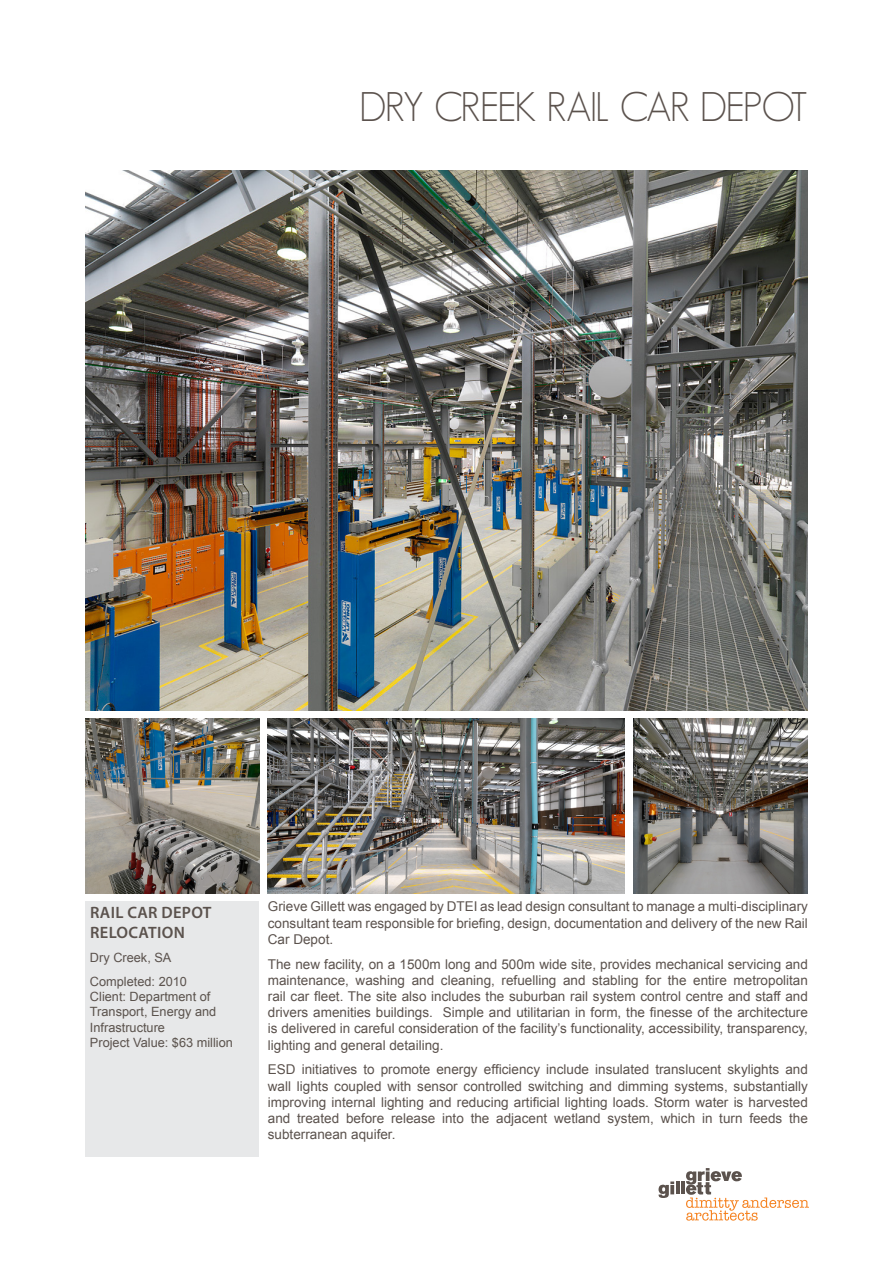
<style>
.page{position:relative;width:893px;height:1263px;background:#fff}
.page>*{position:absolute;margin:0;border:0;box-sizing:border-box;transform-origin:0 0}
.PS_-_HEADING_Geo{font:300 40.5px "Geosans";letter-spacing:-.045em;color:#5b524d}
.PS_-_Heading{font:600 16.5px/19.8px "Myriad Pro";letter-spacing:.02em;color:#5b524d}
.PS_-_Paragraph_Brown{font:13.5px/16.2px "Arial";color:#5b524d;text-align:justify}
.Paragraph_brown{font:12.75px/15.3px "Arial";color:#5a524c}
.Paragraph_brown-2{font:12.75px "Arial";color:#5b524d}
.s1{color:#5b524d}
</style>
<div class="page">
<div style="left:85px;top:901px;width:174px;height:256px;background:#e7e8e9"></div>
<img style="left:85px;top:170px;width:723px;height:540px">
<img style="left:268px;top:719px;width:357px;height:174px">
<img style="left:633px;top:719px;width:175px;height:174px">
<img style="left:85px;top:719px;width:175px;height:174px">
<svg style="left:658px;top:1181px;width:21px;height:17px"></svg>
<hr style="left:681px;top:1181px;width:4px;height:13px;background:#5b524d">
<svg style="left:686px;top:1168px;width:123px;height:53px"></svg>
<p class="PS_-_HEADING_Geo" style="left:359px;top:84px;width:450px">DRY CREEK RAIL CAR DEPOT</p>
<p class="PS_-_Heading" style="left:90px;top:902px;width:123px">RAIL CAR DEPOT<br>RELOCATION</p>
<p class="Paragraph_brown-2" style="left:90px;top:949px;width:83px">Dry Creek, SA</p>
<p class="Paragraph_brown" style="left:90px;top:974px;width:144px"><span class="s1">Completed: 2010<br>Client:</span> Department of<br>Transport, Energy and<br>Infrastructure<br><span class="s1">Project Value:</span> $63 million</p>
<p class="PS_-_Paragraph_Brown" style="left:268px;top:899px;width:541px">Grieve Gillett was engaged by DTEI as lead design consultant to manage a multi-disciplinary consultant team responsible for briefing, design, documentation and delivery of the new Rail Car Depot.</p>
<p class="PS_-_Paragraph_Brown" style="left:268px;top:956px;width:542px">The new facility, on a 1500m long and 500m wide site, provides mechanical servicing and maintenance, washing and cleaning, refuelling and stabling for the entire metropolitan rail car fleet. The site also includes the suburban rail system control centre and staff and drivers amenities buildings. Simple and utilitarian in form, the finesse of the architecture is delivered in careful consideration of the facility’s functionality, accessibility, transparency, lighting and general detailing.</p>
<p class="PS_-_Paragraph_Brown" style="left:268px;top:1061px;width:541px">ESD initiatives to promote energy efficiency include insulated translucent skylights and wall lights coupled with sensor controlled switching and dimming systems, substantially improving internal lighting and reducing artificial lighting loads. Storm water is harvested and treated before release into the adjacent wetland system, which in turn feeds the subterranean aquifer.</p>
</div>
